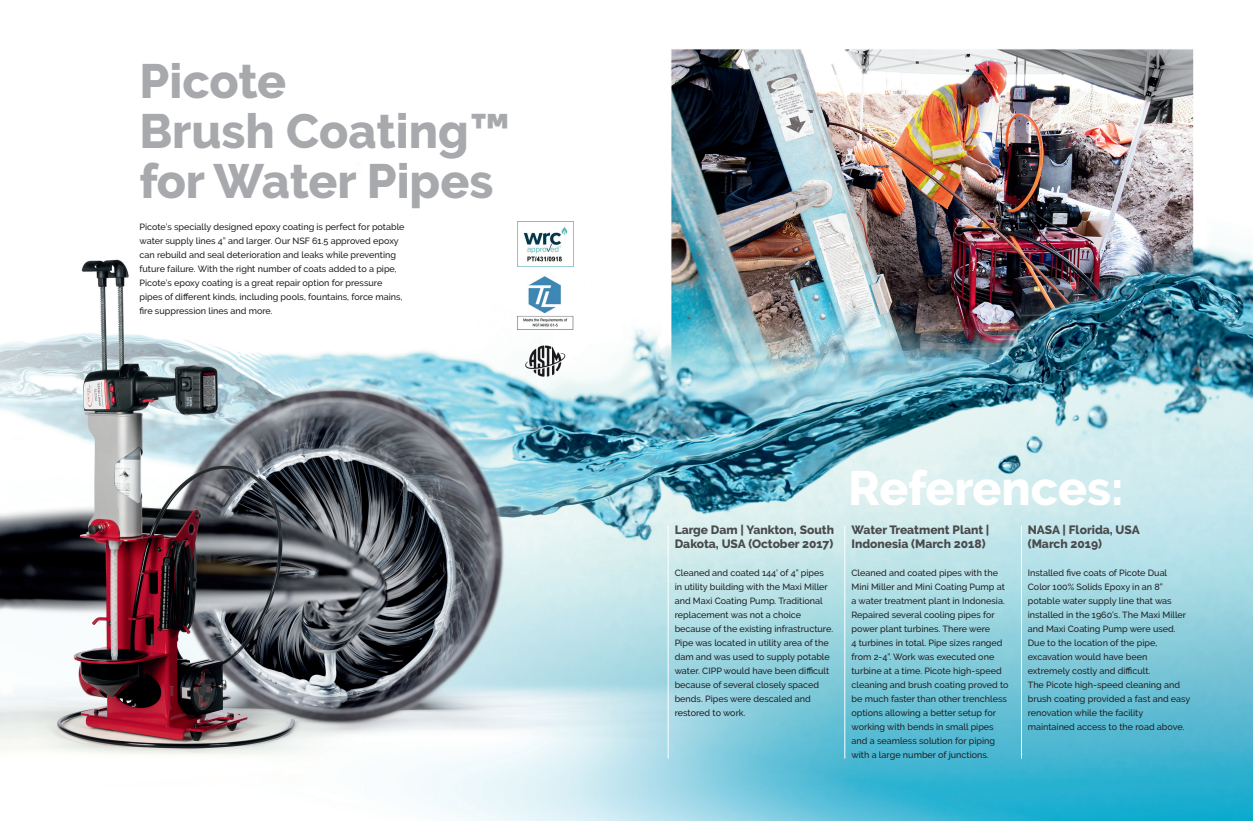
<style>
.page{position:relative;width:1253px;height:821px;background:#fff}
.page>*{position:absolute;margin:0;border:0;box-sizing:border-box;transform-origin:0 0}
.t1{font:800 48px "Raleway";color:#a8a9ad}
.t2{font:800 48px "Raleway";letter-spacing:-.005em;color:#fff}
.t3{font:800 12px/14px "Raleway";color:#494a4b}
.t4{font:500 9px/14px "Raleway";color:#231f20}
</style>
<div class="page">
<img style="left:1px;top:49px;width:1251px;height:771px">
<hr style="left:667px;top:525px;width:1px;height:233px;background:#fff">
<hr style="left:844px;top:525px;width:1px;height:233px;background:#fff">
<hr style="left:1020px;top:525px;width:1px;height:233px;background:#fff">
<img style="left:511px;top:333px;width:67px;height:56px">
<img style="left:514px;top:275px;width:61px;height:56px">
<img style="left:518px;top:221px;width:55px;height:46px">
<p class="t1" style="left:139px;top:53px;width:148px">Picote</p>
<p class="t1" style="left:139px;top:103px;width:372px">Brush Coating™</p>
<p class="t1" style="left:139px;top:153px;width:355px">for Water Pipes</p>
<p class="t4" style="left:139px;top:220px;width:267px">Picote’s specially designed epoxy coating is perfect for potable water supply lines 4” and larger. Our NSF 61.5 approved epoxy can rebuild and seal deterioration and leaks while preventing future failure. With the right number of coats added to a pipe, Picote’s epoxy coating is a great repair option for pressure pipes of different kinds, including pools, fountains, force mains, fire suppression lines and more.</p>
<p class="t3" style="left:674px;top:523px;width:161px">Large Dam | Yankton, South<br>Dakota, USA (October 2017)</p>
<p class="t4" style="left:674px;top:565px;width:155px">Cleaned and coated 144’ of 4” pipes in utility building with the Maxi Miller and Maxi Coating Pump. Traditional replacement was not a choice</p>
<p class="t4" style="left:674px;top:621px;width:160px">because of the existing infrastructure.<br>Pipe was located in utility area of the dam and was used to supply potable water. CIPP would have been difficult because of several closely spaced bends. Pipes were descaled and</p>
<p class="t4" style="left:674px;top:705px;width:72px">restored to work.</p>
<p class="t2" style="left:848px;top:461px;width:277px">References:</p>
<p class="t3" style="left:851px;top:523px;width:139px">Water Treatment Plant |<br>Indonesia (March 2018)</p>
<p class="t4" style="left:851px;top:565px;width:155px">Cleaned and coated pipes with the<br>Mini Miller and Mini Coating Pump at</p>
<p class="t4" style="left:851px;top:593px;width:155px">a water treatment plant in Indonesia.</p>
<p class="t4" style="left:851px;top:607px;width:145px">Repaired several cooling pipes for</p>
<p class="t4" style="left:851px;top:621px;width:140px">power plant turbines. There were</p>
<p class="t4" style="left:851px;top:635px;width:159px">4 turbines in total. Pipe sizes ranged from 2-4”. Work was executed one turbine at a time. Picote high-speed cleaning and brush coating proved to be much faster than other trenchless options allowing a better setup for working with bends in small pipes</p>
<p class="t4" style="left:851px;top:733px;width:145px">and a seamless solution for piping</p>
<p class="t4" style="left:851px;top:747px;width:139px">with a large number of junctions.</p>
<p class="t3" style="left:1027px;top:523px;width:114px">NASA | Florida, USA</p>
<p class="t3" style="left:1027px;top:537px;width:76px">(March 2019)</p>
<p class="t4" style="left:1027px;top:565px;width:141px">Installed five coats of Picote Dual<br>Color 100% Solids Epoxy in an 8”</p>
<p class="t4" style="left:1027px;top:593px;width:145px">potable water supply line that was</p>
<p class="t4" style="left:1027px;top:607px;width:160px">installed in the 1960’s. The Maxi Miller and Maxi Coating Pump were used.</p>
<p class="t4" style="left:1027px;top:635px;width:131px">Due to the location of the pipe,</p>
<p class="t4" style="left:1027px;top:649px;width:121px">excavation would have been</p>
<p class="t4" style="left:1027px;top:663px;width:124px">extremely costly and difficult.</p>
<p class="t4" style="left:1027px;top:677px;width:164px">The Picote high-speed cleaning and brush coating provided a fast and easy renovation while the facility</p>
<p class="t4" style="left:1027px;top:719px;width:158px">maintained access to the road above.</p>
</div>
